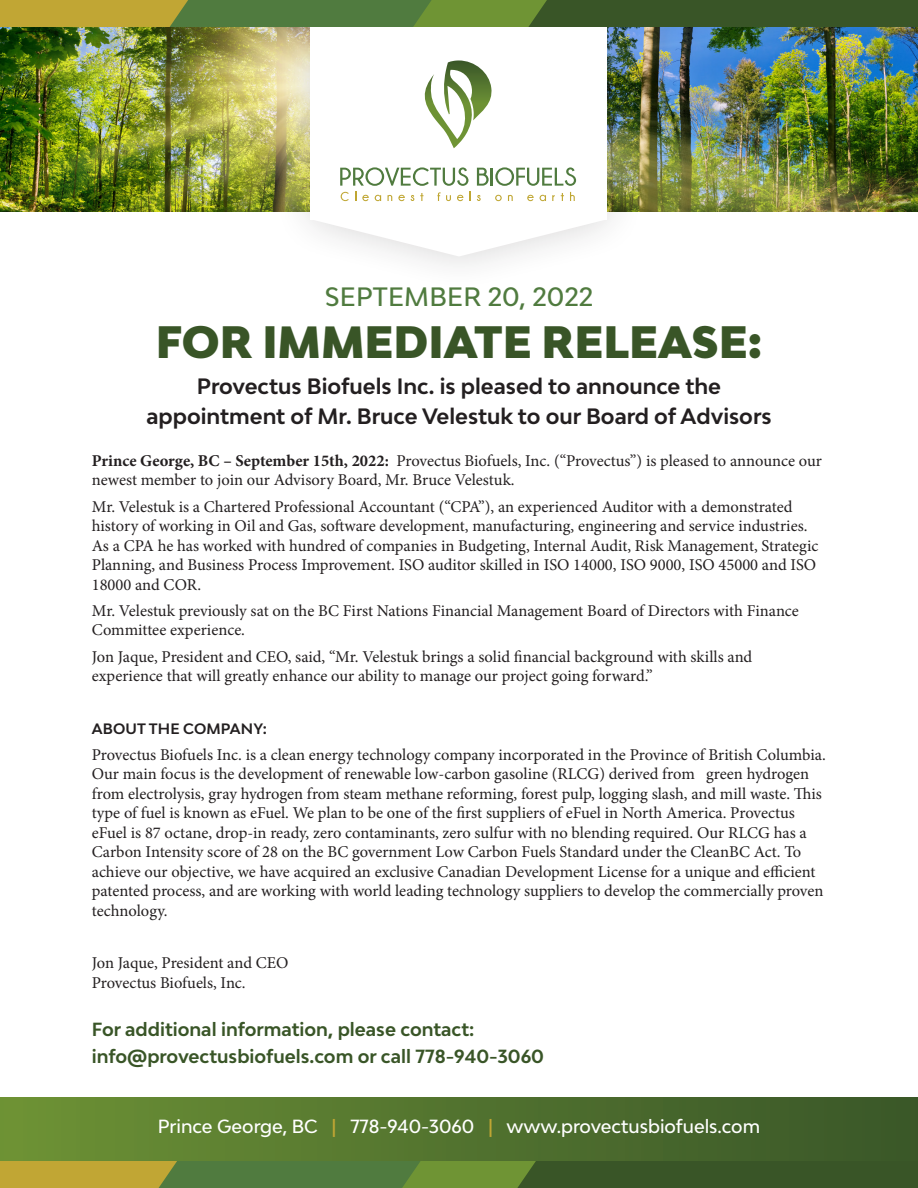
<style>
.page{position:relative;width:918px;height:1188px;background:#fff}
.page>*{position:absolute;margin:0;border:0;box-sizing:border-box;transform-origin:0 0}
.t1{font:900 42.9px "Bw Modelica";color:#395527}
.t2{font:500 25.05px "Bw Modelica";letter-spacing:.01em;color:#507b3f}
.t3{font:700 21px/30px "Bw Modelica";color:#231f20;text-align:center}
.t4{font:700 18px/27px "Bw Modelica";color:#395527}
.t5{font:500 18px "Bw Modelica";color:#fff}
.t6{font:16.5px/19.5px "Minion Pro";letter-spacing:-.005em;color:#231f20}
.t7{font:700 14.25px "Bw Modelica";letter-spacing:.01em;color:#231f20}
.s1{font-weight:700}
.s2{color:#c1a634}
</style>
<div class="page">
<div style="left:0;top:1097px;width:918px;height:64px;background:linear-gradient(to right,#6d9135,#395628)"></div>
<svg style="left:0;top:1161px;width:918px;height:27px;background:#5f7631"></svg>
<img style="left:0;top:27px;width:918px;height:185px">
<div style="left:272px;top:0;width:374px;height:292px;background:#231f20;opacity:.19"></div>
<div style="left:310px;top:27px;width:298px;height:192px;background:#fff"></div>
<svg style="left:310px;top:219px;width:298px;height:37px"></svg>
<svg style="left:424px;top:60px;width:68px;height:88px"></svg>
<svg style="left:340px;top:167px;width:128px;height:19px"></svg>
<svg style="left:477px;top:167px;width:99px;height:19px"></svg>
<svg style="left:341px;top:192px;width:8px;height:9px"></svg>
<svg style="left:362px;top:195px;width:7px;height:6px"></svg>
<svg style="left:375px;top:195px;width:6px;height:6px"></svg>
<svg style="left:388px;top:195px;width:4px;height:6px"></svg>
<svg style="left:398px;top:195px;width:7px;height:6px"></svg>
<svg style="left:411px;top:195px;width:3px;height:6px"></svg>
<svg style="left:420px;top:193px;width:4px;height:8px"></svg>
<svg style="left:437px;top:192px;width:14px;height:9px"></svg>
<svg style="left:457px;top:195px;width:6px;height:6px"></svg>
<svg style="left:477px;top:195px;width:4px;height:6px"></svg>
<svg style="left:495px;top:195px;width:7px;height:6px"></svg>
<svg style="left:508px;top:195px;width:5px;height:6px"></svg>
<svg style="left:527px;top:195px;width:7px;height:6px"></svg>
<svg style="left:540px;top:195px;width:6px;height:6px"></svg>
<svg style="left:552px;top:195px;width:3px;height:6px"></svg>
<svg style="left:561px;top:193px;width:3px;height:8px"></svg>
<svg style="left:570px;top:192px;width:5px;height:9px"></svg>
<svg style="left:0;top:0;width:918px;height:27px;background:#607731"></svg>
<h2 class="t2" style="left:325px;top:281px;width:270px">SEPTEMBER 20, 2022</h2>
<h1 class="t1" style="left:156px;top:314px;width:608px">FOR IMMEDIATE RELEASE:</h1>
<p class="t3" style="left:146px;top:370px;width:627px">Provectus Biofuels Inc. is pleased to announce the appointment of Mr. Bruce Velestuk to our Board of Advisors</p>
<p class="t6" style="left:92px;top:451px;width:732px"><span class="s1">Prince George, BC – September 15th, 2022:</span> Provectus Biofuels, Inc. (“Provectus”) is pleased to announce our newest member to join our Advisory Board, Mr. Bruce Velestuk.</p>
<p class="t6" style="left:92px;top:497px;width:728px">Mr. Velestuk is a Chartered Professional Accountant (“CPA”), an experienced Auditor with a demonstrated history of working in Oil and Gas, software development, manufacturing, engineering and service industries.<br>As a CPA he has worked with hundred of companies in Budgeting, Internal Audit, Risk Management, Strategic Planning, and Business Process Improvement. ISO auditor skilled in ISO 14000, ISO 9000, ISO 45000 and ISO 18000 and COR.</p>
<p class="t6" style="left:92px;top:601px;width:709px">Mr. Velestuk previously sat on the BC First Nations Financial Management Board of Directors with Finance<br>Committee experience.</p>
<p class="t6" style="left:92px;top:647px;width:662px">Jon Jaque, President and CEO, said, “Mr. Velestuk brings a solid financial background with skills and experience that will greatly enhance our ability to manage our project going forward.”</p>
<p class="t7" style="left:92px;top:719px;width:176px">ABOUT THE COMPANY:</p>
<p class="t6" style="left:92px;top:745px;width:736px">Provectus Biofuels Inc. is a clean energy technology company incorporated in the Province of British Columbia.<br>Our main focus is the development of renewable low-carbon gasoline (RLCG) derived from green hydrogen from electrolysis, gray hydrogen from steam methane reforming, forest pulp, logging slash, and mill waste. This type of fuel is known as eFuel. We plan to be one of the first suppliers of eFuel in North America. Provectus eFuel is 87 octane, drop-in ready, zero contaminants, zero sulfur with no blending required. Our RLCG has a Carbon Intensity score of 28 on the BC government Low Carbon Fuels Standard under the CleanBC Act. To achieve our objective, we have acquired an exclusive Canadian Development License for a unique and efficient patented process, and are working with world leading technology suppliers to develop the commercially proven technology.</p>
<p class="t6" style="left:92px;top:953px;width:198px">Jon Jaque, President and CEO<br>Provectus Biofuels, Inc.</p>
<p class="t4" style="left:92px;top:1015px;width:454px">For additional information, please contact: info@provectusbiofuels.com or call 778-940-3060</p>
<p class="t5" style="left:158px;top:1115px;width:604px">Prince George, BC <span class="s2">|</span> 778-940-3060 <span class="s2">|</span> www.provectusbiofuels.com</p>
</div>
